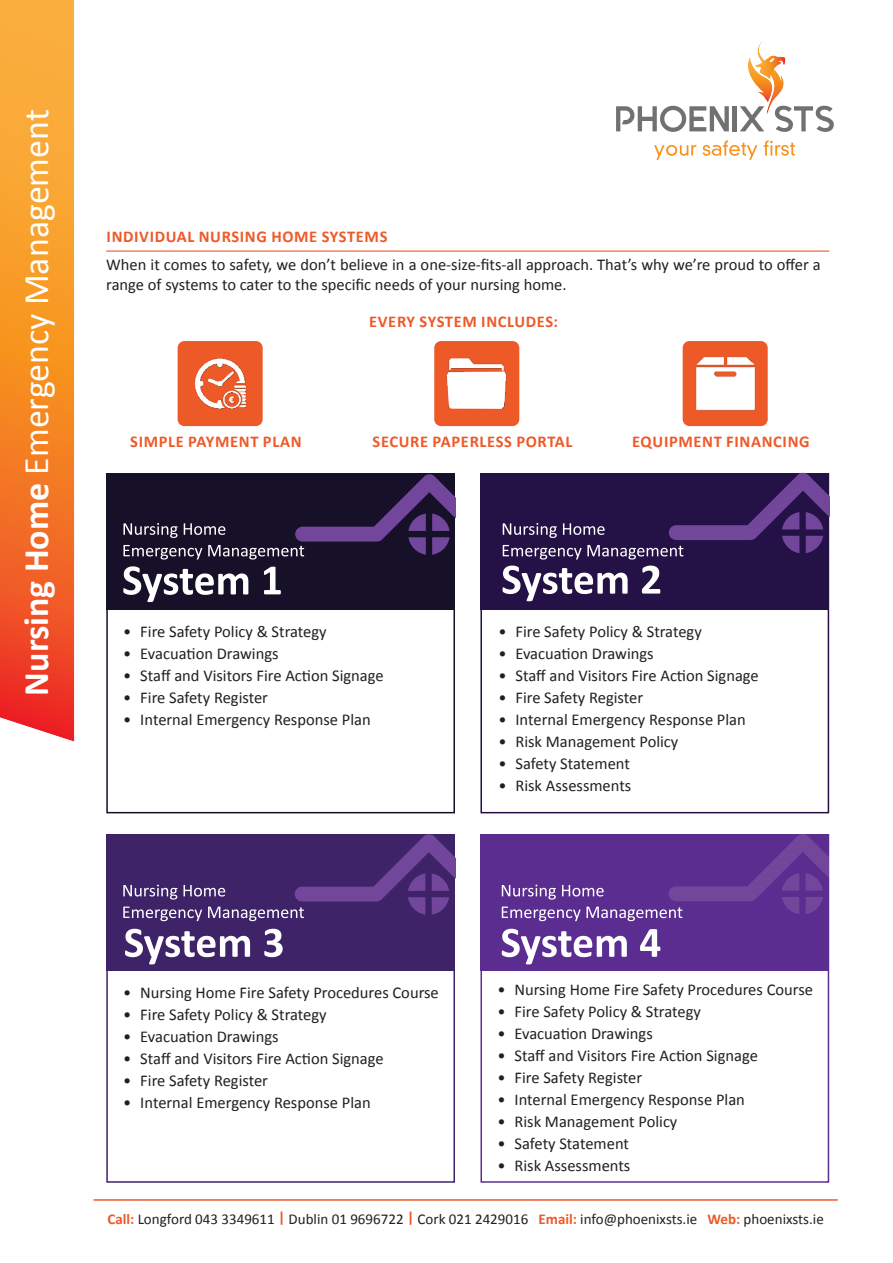
<style>
.page{position:relative;width:893px;height:1263px;background:#fff}
.page>*{position:absolute;margin:0;border:0;box-sizing:border-box;transform-origin:0 0}
.t1{font:36px "Calibri";color:#fff}
.t2{font:16.5px/19.8px "Calibri";color:#221f1f}
.t3{font:700 16.5px "Calibri";letter-spacing:.04em;color:#ee5928}
.t4{font:15px "Calibri";color:#221f1f}
.s1{font-weight:700}
.s2{font-weight:700;color:#ee5928}
</style>
<div class="page">
<svg style="left:616px;top:106px;width:113px;height:26px"></svg>
<hr style="left:733px;top:106px;width:4px;height:25px;background:#707271">
<svg style="left:740px;top:106px;width:24px;height:25px"></svg>
<svg style="left:775px;top:106px;width:59px;height:26px"></svg>
<svg style="left:654px;top:145px;width:42px;height:15px"></svg>
<svg style="left:703px;top:140px;width:54px;height:20px"></svg>
<svg style="left:763px;top:140px;width:32px;height:16px"></svg>
<img style="left:757px;top:41px;width:27px;height:74px">
<img style="left:748px;top:57px;width:24px;height:46px">
<img style="left:755px;top:55px;width:31px;height:25px">
<hr style="left:94px;top:1199px;width:744px;height:2px;background:#ee5928">
<hr style="left:106px;top:250px;width:723px;height:2px;background:#ee5928">
<img style="left:0;top:0;width:74px;height:742px">
<div style="left:178px;top:341px;width:85px;height:85px;background:#ee5928;border-radius:7px"></div>
<img style="left:195px;top:358px;width:52px;height:51px">
<div style="left:434px;top:341px;width:85px;height:85px;background:#ee5928;border-radius:7px"></div>
<img style="left:446px;top:358px;width:61px;height:51px">
<div style="left:683px;top:341px;width:85px;height:85px;background:#ee5928;border-radius:7px"></div>
<img style="left:695px;top:356px;width:61px;height:55px">
<div style="left:106px;top:473px;width:349px;height:136px;background:#171029"></div>
<div style="left:480px;top:473px;width:349px;height:136px;background:#241247"></div>
<svg style="left:123px;top:566px;width:125px;height:36px"></svg>
<svg style="left:264px;top:567px;width:17px;height:27px"></svg>
<svg style="left:123px;top:474px;width:333px;height:85px"></svg>
<svg style="left:503px;top:566px;width:125px;height:35px"></svg>
<svg style="left:642px;top:566px;width:18px;height:27px"></svg>
<svg style="left:503px;top:472px;width:326px;height:87px"></svg>
<div style="left:106px;top:834px;width:349px;height:136px;background:#3f2369"></div>
<div style="left:480px;top:834px;width:349px;height:136px;background:#5c2d91"></div>
<svg style="left:123px;top:834px;width:332px;height:87px"></svg>
<svg style="left:502px;top:834px;width:327px;height:87px"></svg>
<svg style="left:125px;top:929px;width:125px;height:35px"></svg>
<svg style="left:264px;top:929px;width:19px;height:28px"></svg>
<svg style="left:502px;top:929px;width:125px;height:35px"></svg>
<svg style="left:640px;top:929px;width:20px;height:28px"></svg>
<h1 class="t1" style="left:24px;top:695px;width:588px;rotate:-90deg"><span class="s1">Nursing Home</span> Emergency Management</h1>
<p class="t3" style="left:107px;top:230px;width:282px">INDIVIDUAL NURSING HOME SYSTEMS</p>
<p class="t2" style="left:106px;top:254px;width:716px">When it comes to safety, we don’t believe in a one-size-fits-all approach. That’s why we’re proud to offer a range of systems to cater to the specific needs of your nursing home.</p>
<p class="t3" style="left:369px;top:315px;width:190px">EVERY SYSTEM INCLUDES:</p>
<p class="t3" style="left:130px;top:436px;width:173px">SIMPLE PAYMENT PLAN</p>
<p class="t3" style="left:373px;top:436px;width:201px">SECURE PAPERLESS PORTAL</p>
<p class="t3" style="left:632px;top:436px;width:179px">EQUIPMENT FINANCING</p>
<p class="t2" style="left:123px;top:623px;width:205px">• Fire Safety Policy &amp; Strategy</p>
<p class="t2" style="left:123px;top:645px;width:157px">• Evacuation Drawings</p>
<p class="t2" style="left:123px;top:667px;width:262px">• Staff and Visitors Fire Action Signage</p>
<p class="t2" style="left:123px;top:689px;width:146px">• Fire Safety Register</p>
<p class="t2" style="left:123px;top:711px;width:249px">• Internal Emergency Response Plan</p>
<p class="t2" style="left:498px;top:623px;width:205px">• Fire Safety Policy &amp; Strategy</p>
<p class="t2" style="left:498px;top:645px;width:157px">• Evacuation Drawings</p>
<p class="t2" style="left:498px;top:667px;width:262px">• Staff and Visitors Fire Action Signage</p>
<p class="t2" style="left:498px;top:689px;width:146px">• Fire Safety Register</p>
<p class="t2" style="left:498px;top:711px;width:249px">• Internal Emergency Response Plan</p>
<p class="t2" style="left:498px;top:733px;width:181px">• Risk Management Policy</p>
<p class="t2" style="left:498px;top:755px;width:133px">• Safety Statement</p>
<p class="t2" style="left:498px;top:777px;width:134px">• Risk Assessments</p>
<p class="t2" style="left:123px;top:984px;width:317px">• Nursing Home Fire Safety Procedures Course</p>
<p class="t2" style="left:123px;top:1006px;width:205px">• Fire Safety Policy &amp; Strategy</p>
<p class="t2" style="left:123px;top:1028px;width:157px">• Evacuation Drawings</p>
<p class="t2" style="left:123px;top:1050px;width:262px">• Staff and Visitors Fire Action Signage</p>
<p class="t2" style="left:123px;top:1072px;width:146px">• Fire Safety Register</p>
<p class="t2" style="left:123px;top:1094px;width:249px">• Internal Emergency Response Plan</p>
<p class="t2" style="left:497px;top:981px;width:317px">• Nursing Home Fire Safety Procedures Course</p>
<p class="t2" style="left:497px;top:1003px;width:205px">• Fire Safety Policy &amp; Strategy</p>
<p class="t2" style="left:497px;top:1025px;width:157px">• Evacuation Drawings</p>
<p class="t2" style="left:497px;top:1047px;width:262px">• Staff and Visitors Fire Action Signage</p>
<p class="t2" style="left:497px;top:1069px;width:146px">• Fire Safety Register</p>
<p class="t2" style="left:497px;top:1091px;width:249px">• Internal Emergency Response Plan</p>
<p class="t2" style="left:497px;top:1112px;width:181px">• Risk Management Policy</p>
<p class="t2" style="left:497px;top:1134px;width:133px">• Safety Statement</p>
<p class="t2" style="left:497px;top:1156px;width:134px">• Risk Assessments</p>
<p class="t4" style="left:107px;top:1208px;width:718px"><span class="s2">Call:</span> Longford 043 3349611 <span class="s2">|</span> Dublin 01 9696722 <span class="s2">|</span> Cork 021 2429016 <span class="s2">Email:</span> info@phoenixsts.ie <span class="s2">Web:</span> phoenixsts.ie</p>
</div>
